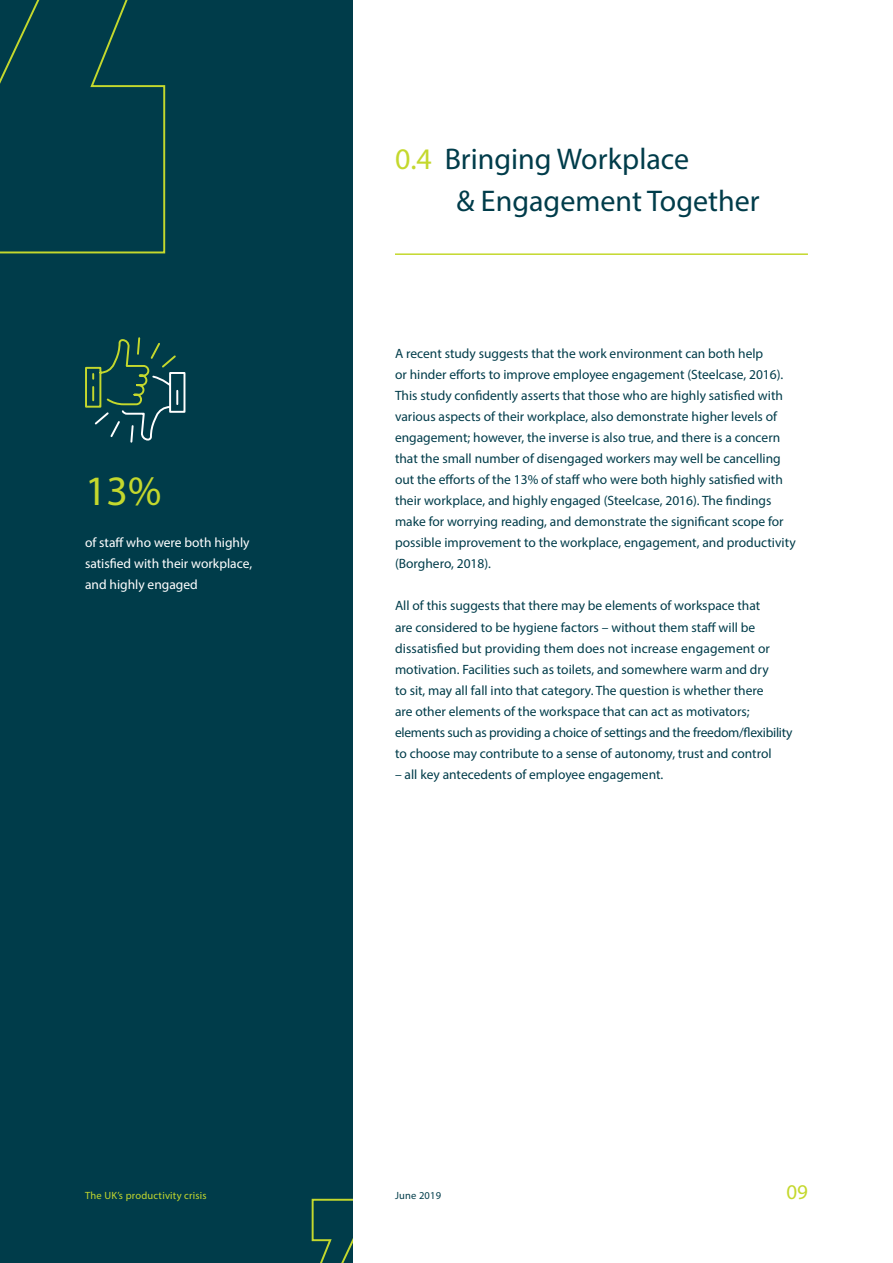
<style>
.page{position:relative;width:893px;height:1263px;background:#fff}
.page>*{position:absolute;margin:0;border:0;box-sizing:border-box;transform-origin:0 0}
.pull_quote_-_figure{font:42px "Myriad Pro";color:#c4d82d}
.title_-_small_w__par{font:30px/42px "Myriad Pro";color:#003c4a}
.t1{font:21px "Myriad Pro";color:#c4d82d}
.body_copy{font:13.5px/21px "Myriad Pro";color:#003c4a}
.pull_quote_-_9pt{font:13.5px/21px "Myriad Pro";color:#fff}
.t2{font:10.5px "Myriad Pro";letter-spacing:.02em;color:#c4d82d}
.t3{font:10.5px "Myriad Pro";letter-spacing:.02em;color:#003c4a}
.s1{color:#c4d82d}
</style>
<div class="page">
<div style="left:0;top:0;width:353px;height:1263px;background:#003c4a"></div>
<svg style="left:311px;top:1198px;width:42px;height:65px"></svg>
<svg style="left:0;top:0;width:166px;height:254px"></svg>
<svg style="left:85px;top:337px;width:101px;height:106px"></svg>
<hr style="left:395px;top:253px;width:413px;height:2px;background:#c4d82d">
<p class="pull_quote_-_figure" style="left:85px;top:465px;width:78px">13%</p>
<p class="pull_quote_-_9pt" style="left:85px;top:532px;width:169px">of staff who were both highly satisfied with their workplace, and highly engaged</p>
<p class="title_-_small_w__par" style="left:456px;top:138px;width:305px;text-indent:-61px"><span class="s1">0.4</span> Bringing Workplace<br>&amp; Engagement Together</p>
<p class="body_copy" style="left:395px;top:343px;width:402px">A recent study suggests that the work environment can both help<br>or hinder efforts to improve employee engagement (Steelcase, 2016).<br>This study confidently asserts that those who are highly satisfied with various aspects of their workplace, also demonstrate higher levels of engagement; however, the inverse is also true, and there is a concern that the small number of disengaged workers may well be cancelling out the efforts of the 13% of staff who were both highly satisfied with their workplace, and highly engaged (Steelcase, 2016). The findings make for worrying reading, and demonstrate the significant scope for possible improvement to the workplace, engagement, and productivity (Borghero, 2018).</p>
<p class="body_copy" style="left:395px;top:595px;width:399px">All of this suggests that there may be elements of workspace that<br>are considered to be hygiene factors – without them staff will be dissatisfied but providing them does not increase engagement or motivation. Facilities such as toilets, and somewhere warm and dry<br>to sit, may all fall into that category. The question is whether there<br>are other elements of the workspace that can act as motivators; elements such as providing a choice of settings and the freedom/flexibility to choose may contribute to a sense of autonomy, trust and control</p>
<p class="body_copy" style="left:395px;top:763px;width:270px">– all key antecedents of employee engagement.</p>
<p class="t2" style="left:85px;top:1188px;width:123px">The UK’s productivity crisis</p>
<p class="t3" style="left:395px;top:1188px;width:48px">June 2019</p>
<h3 class="t1" style="left:786px;top:1178px;width:23px">09</h3>
</div>
